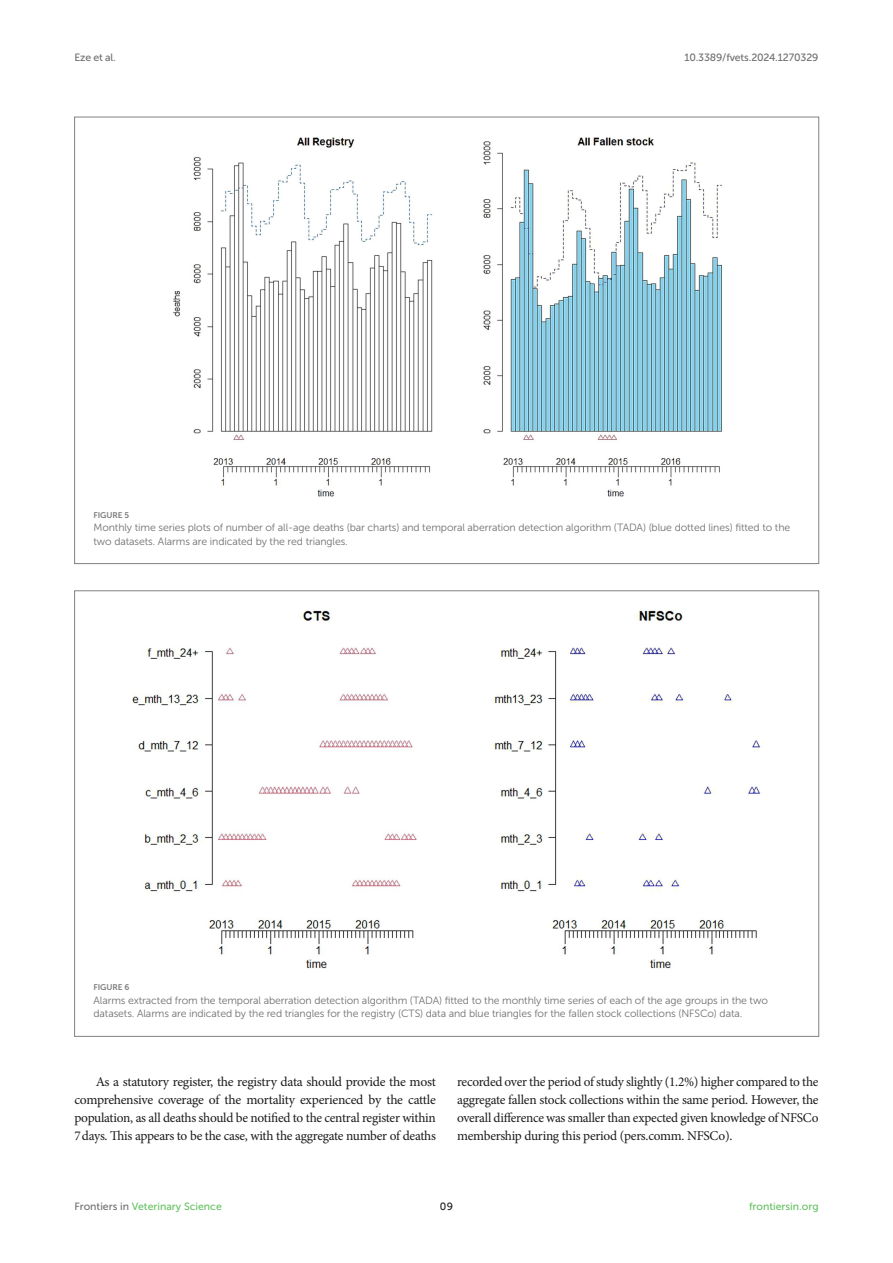
<style>
.page{position:relative;width:893px;height:1263px;background:#fff}
.page>*{position:absolute;margin:0;border:0;box-sizing:border-box;transform-origin:0 0}
.TEXT{font:13.5px/18px "Minion Pro";letter-spacing:-.02em;color:#1b1c1b;text-align:justify}
.FIG_LEG{font:10.5px/13.5px "Museo Sans 300";letter-spacing:-.01em;color:#706f70}
.t1{font:10.5px "Museo Sans 500";color:#65c161}
.t2{font:10.5px "Museo Sans 500";letter-spacing:-.015em;color:#706f70}
.t3{font:10.5px "Museo Sans 500";color:#1b1c1b}
.FIG_HD{font:8.25px "Museo Sans 700";letter-spacing:-.01em;color:#7e7f7f}
.s1{color:#706f70}
</style>
<div class="page">
<img style="left:173px;top:137px;width:549px;height:360px">
<img style="left:132px;top:610px;width:629px;height:359px">
<p class="t2" style="left:74px;top:51px;width:43px">Eze et al.</p>
<p class="t2" style="left:684px;top:51px;width:136px">10.3389/fvets.2024.1270329</p>
<p class="FIG_HD" style="left:94px;top:510px;width:37px">FIGURE 5</p>
<p class="FIG_LEG" style="left:94px;top:521px;width:698px">Monthly time series plots of number of all-age deaths (bar charts) and temporal aberration detection algorithm (TADA) (blue dotted lines) fitted to the two datasets. Alarms are indicated by the red triangles.</p>
<p class="FIG_HD" style="left:94px;top:983px;width:37px">FIGURE 6</p>
<p class="FIG_LEG" style="left:94px;top:993px;width:676px">Alarms extracted from the temporal aberration detection algorithm (TADA) fitted to the monthly time series of each of the age groups in the two datasets. Alarms are indicated by the red triangles for the registry (CTS) data and blue triangles for the fallen stock collections (NFSCo) data.</p>
<p class="TEXT" style="left:74px;top:1073px;width:363px;text-indent:21px">As a statutory register, the registry data should provide the most comprehensive coverage of the mortality experienced by the cattle population, as all deaths should be notified to the central register within 7days. This appears to be the case, with the aggregate number of deaths</p>
<p class="TEXT" style="left:457px;top:1073px;width:363px">recorded over the period of study slightly (1.2%) higher compared to the aggregate fallen stock collections within the same period. However, the overall difference was smaller than expected given knowledge of NFSCo membership during this period (pers.comm. NFSCo).</p>
<p class="t1" style="left:74px;top:1200px;width:149px"><span class="s1">Frontiers in</span> Veterinary Science</p>
<p class="t3" style="left:440px;top:1200px;width:15px">09</p>
<p class="t1" style="left:749px;top:1200px;width:71px">frontiersin.org</p>
</div>
